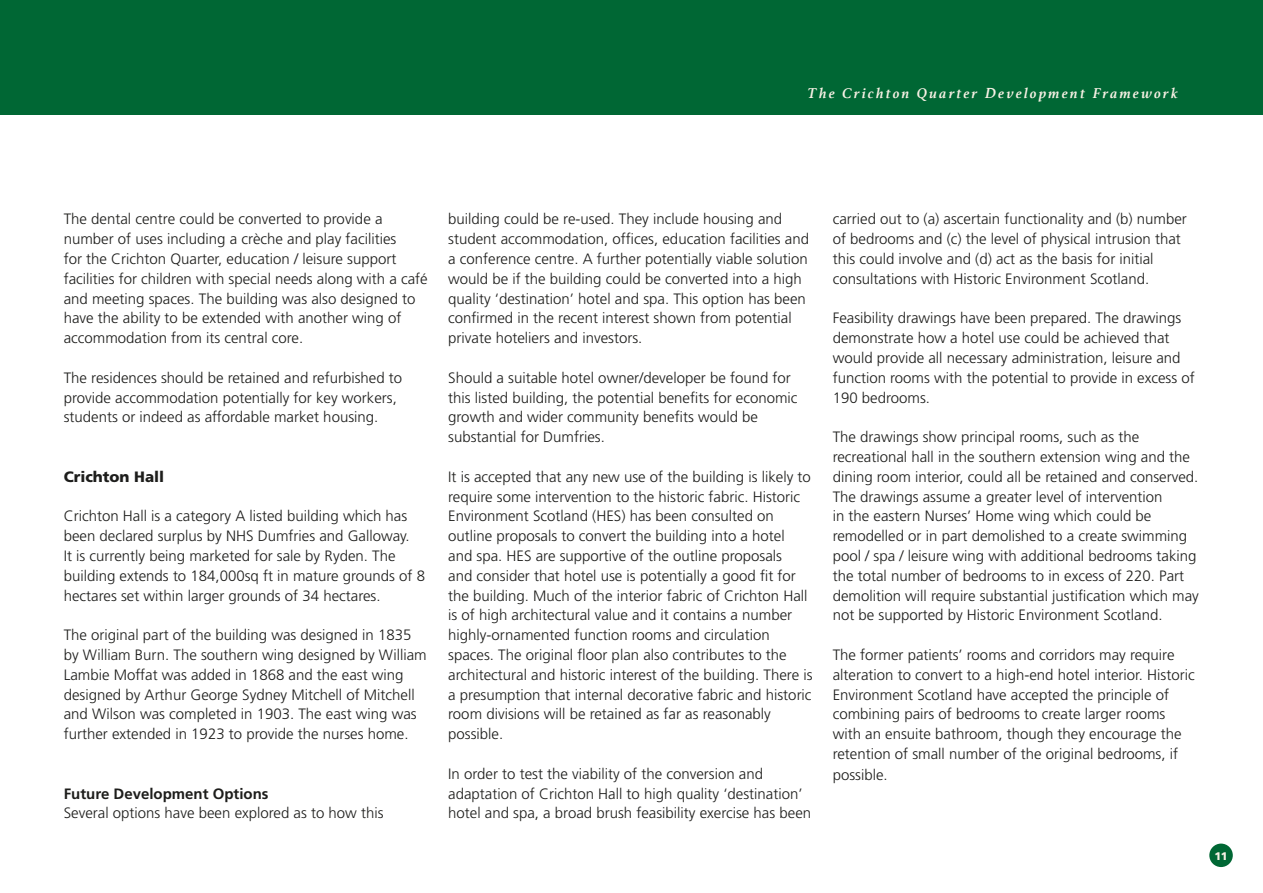
<style>
.page{position:relative;width:1263px;height:893px;background:#fff}
.page>*{position:absolute;margin:0;border:0;box-sizing:border-box;transform-origin:0 0}
.t1{font:300 15px/19.8px "Frutiger";color:#1d1d1b}
.t2{font:italic 700 15px "Athelas";letter-spacing:.15em;color:#f8f1e5}
.t3{font:700 15px "Frutiger";color:#1d1d1b}
.t4{font:900 15px "Frutiger";color:#1d1d1b}
.t5{font:900 11.1px "Frutiger";color:#f8f1e5}
</style>
<div class="page">
<div style="left:0;top:0;width:1263px;height:115px;background:#006734"></div>
<div style="left:1209px;top:844px;width:24px;height:23px;background:#006734;border-radius:50%"></div>
<p class="t2" style="left:807px;top:81px;width:372px">The Crichton Quarter Development Framework</p>
<p class="t1" style="left:64px;top:209px;width:365px">The dental centre could be converted to provide a number of uses including a crèche and play facilities<br>for the Crichton Quarter, education / leisure support facilities for children with special needs along with a café and meeting spaces. The building was also designed to have the ability to be extended with another wing of accommodation from its central core.</p>
<p class="t1" style="left:64px;top:368px;width:340px">The residences should be retained and refurbished to provide accommodation potentially for key workers, students or indeed as affordable market housing.</p>
<p class="t4" style="left:64px;top:467px;width:102px">Crichton Hall</p>
<p class="t1" style="left:64px;top:506px;width:363px">Crichton Hall is a category A listed building which has been declared surplus by NHS Dumfries and Galloway.<br>It is currently being marketed for sale by Ryden. The building extends to 184,000sq ft in mature grounds of 8 hectares set within larger grounds of 34 hectares.</p>
<p class="t1" style="left:64px;top:625px;width:364px">The original part of the building was designed in 1835 by William Burn. The southern wing designed by William Lambie Moffat was added in 1868 and the east wing designed by Arthur George Sydney Mitchell of Mitchell and Wilson was completed in 1903. The east wing was further extended in 1923 to provide the nurses home.</p>
<p class="t3" style="left:64px;top:785px;width:206px">Future Development Options</p>
<p class="t1" style="left:64px;top:803px;width:321px">Several options have been explored as to how this</p>
<p class="t1" style="left:448px;top:209px;width:362px">building could be re-used. They include housing and student accommodation, offices, education facilities and a conference centre. A further potentially viable solution would be if the building could be converted into a high quality ‘destination’ hotel and spa. This option has been confirmed in the recent interest shown from potential private hoteliers and investors.</p>
<p class="t1" style="left:448px;top:368px;width:351px">Should a suitable hotel owner/developer be found for this listed building, the potential benefits for economic growth and wider community benefits would be substantial for Dumfries.</p>
<p class="t1" style="left:448px;top:467px;width:366px">It is accepted that any new use of the building is likely to require some intervention to the historic fabric. Historic Environment Scotland (HES) has been consulted on outline proposals to convert the building into a hotel and spa. HES are supportive of the outline proposals<br>and consider that hotel use is potentially a good fit for the building. Much of the interior fabric of Crichton Hall is of high architectural value and it contains a number highly-ornamented function rooms and circulation spaces. The original floor plan also contributes to the architectural and historic interest of the building. There is a presumption that internal decorative fabric and historic room divisions will be retained as far as reasonably possible.</p>
<p class="t1" style="left:448px;top:764px;width:364px">In order to test the viability of the conversion and adaptation of Crichton Hall to high quality ‘destination’ hotel and spa, a broad brush feasibility exercise has been</p>
<p class="t1" style="left:833px;top:209px;width:356px">carried out to (a) ascertain functionality and (b) number of bedrooms and (c) the level of physical intrusion that this could involve and (d) act as the basis for initial consultations with Historic Environment Scotland.</p>
<p class="t1" style="left:833px;top:308px;width:364px">Feasibility drawings have been prepared. The drawings demonstrate how a hotel use could be achieved that would provide all necessary administration, leisure and function rooms with the potential to provide in excess of 190 bedrooms.</p>
<p class="t1" style="left:833px;top:427px;width:368px">The drawings show principal rooms, such as the recreational hall in the southern extension wing and the dining room interior, could all be retained and conserved.<br>The drawings assume a greater level of intervention<br>in the eastern Nurses’ Home wing which could be remodelled or in part demolished to a create swimming pool / spa / leisure wing with additional bedrooms taking the total number of bedrooms to in excess of 220. Part demolition will require substantial justification which may not be supported by Historic Environment Scotland.</p>
<p class="t1" style="left:833px;top:645px;width:363px">The former patients’ rooms and corridors may require alteration to convert to a high-end hotel interior. Historic Environment Scotland have accepted the principle of combining pairs of bedrooms to create larger rooms with an ensuite bathroom, though they encourage the retention of small number of the original bedrooms, if possible.</p>
<p class="t5" style="left:1214px;top:849px;width:15px">11</p>
</div>
